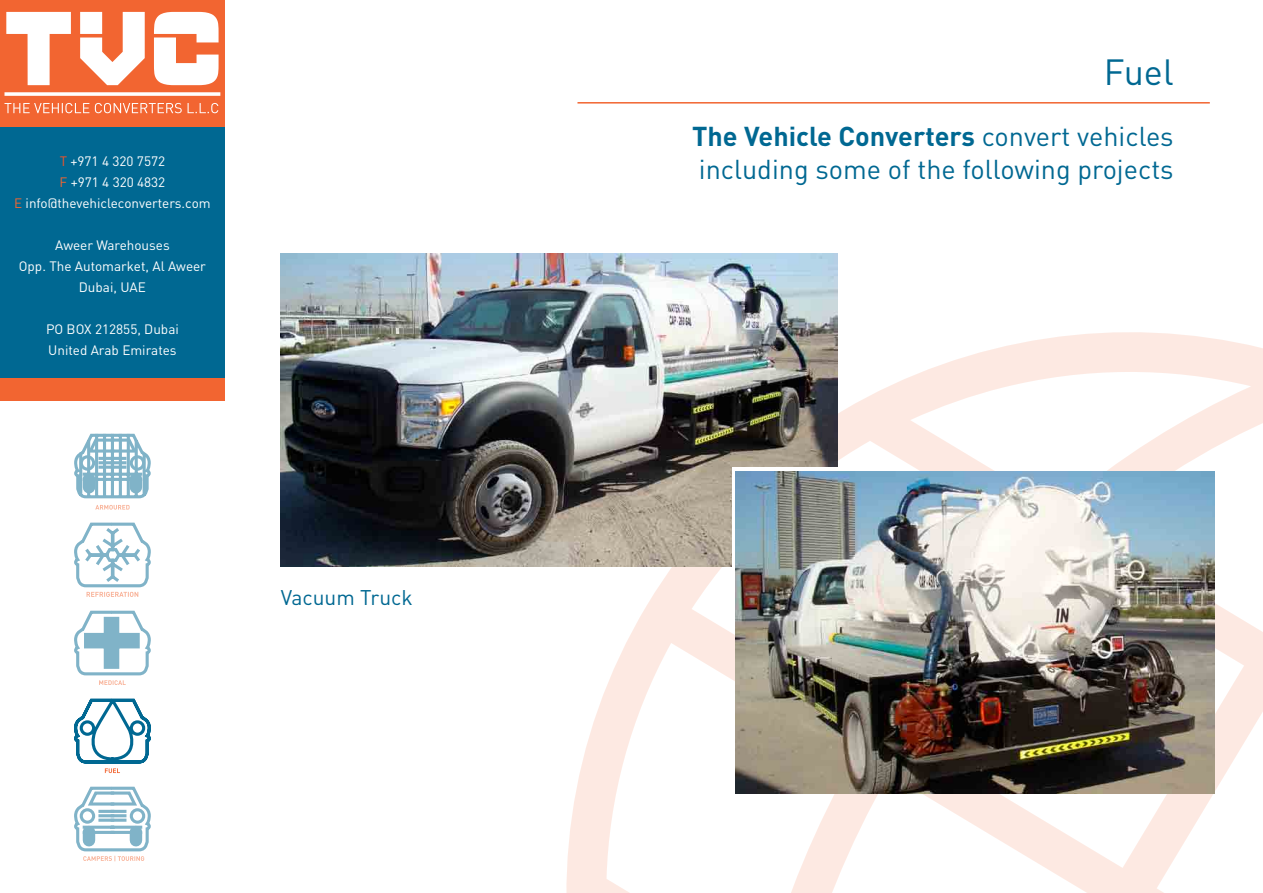
<style>
.page{position:relative;width:1263px;height:893px;background:#fff}
.page>*{position:absolute;margin:0;border:0;box-sizing:border-box;transform-origin:0 0}
.t1{font:36px "DIN";color:#006892}
.t2{font:27px/32.4px "DIN";color:#006892}
.t3{font:21px "DIN";color:#006892}
.t4{font:13.5px/21px "DIN";color:#fff;text-align:center}
.s1{color:#f05328}
.s2{color:#f26531}
.s3{font-weight:700}
</style>
<div class="page">
<svg style="left:487px;top:293px;width:776px;height:600px"></svg>
<div style="left:0;top:0;width:225px;height:401px;background:#f26531"></div>
<div style="left:0;top:127px;width:225px;height:251px;background:#006892"></div>
<svg style="left:6px;top:12px;width:213px;height:73px"></svg>
<svg style="left:5px;top:92px;width:215px;height:4px"></svg>
<svg style="left:5px;top:103px;width:213px;height:10px"></svg>
<hr style="left:577px;top:102px;width:633px;height:2px;background:#f26531">
<svg style="left:74px;top:433px;width:77px;height:77px"></svg>
<svg style="left:74px;top:522px;width:77px;height:75px"></svg>
<svg style="left:74px;top:698px;width:77px;height:75px"></svg>
<svg style="left:74px;top:610px;width:77px;height:75px"></svg>
<svg style="left:74px;top:786px;width:77px;height:75px"></svg>
<img style="left:281px;top:253px;width:556px;height:313px">
<div style="left:732px;top:467px;width:111px;height:103px;background:linear-gradient(to right,#fff,#fff)"></div>
<img style="left:736px;top:471px;width:478px;height:322px">
<p class="t4" style="left:14px;top:150px;width:198px"><span class="s1">T</span> +971 4 320 7572<br><span class="s2">F</span> +971 4 320 4832<br><span class="s2">E</span> info@thevehicleconverters.com</p>
<p class="t4" style="left:19px;top:234px;width:189px">Aweer Warehouses<br>Opp. The Automarket, Al Aweer<br>Dubai, UAE</p>
<p class="t4" style="left:46px;top:318px;width:134px;text-align:left">PO BOX 212855, Dubai<br>United Arab Emirates</p>
<h3 class="t3" style="left:281px;top:584px;width:133px">Vacuum Truck</h3>
<h1 class="t1" style="left:1104px;top:49px;width:71px">Fuel</h1>
<h2 class="t2" style="left:692px;top:120px;width:483px"><span class="s3">The Vehicle Converters</span> convert vehicles including some of the following projects</h2>
</div>
